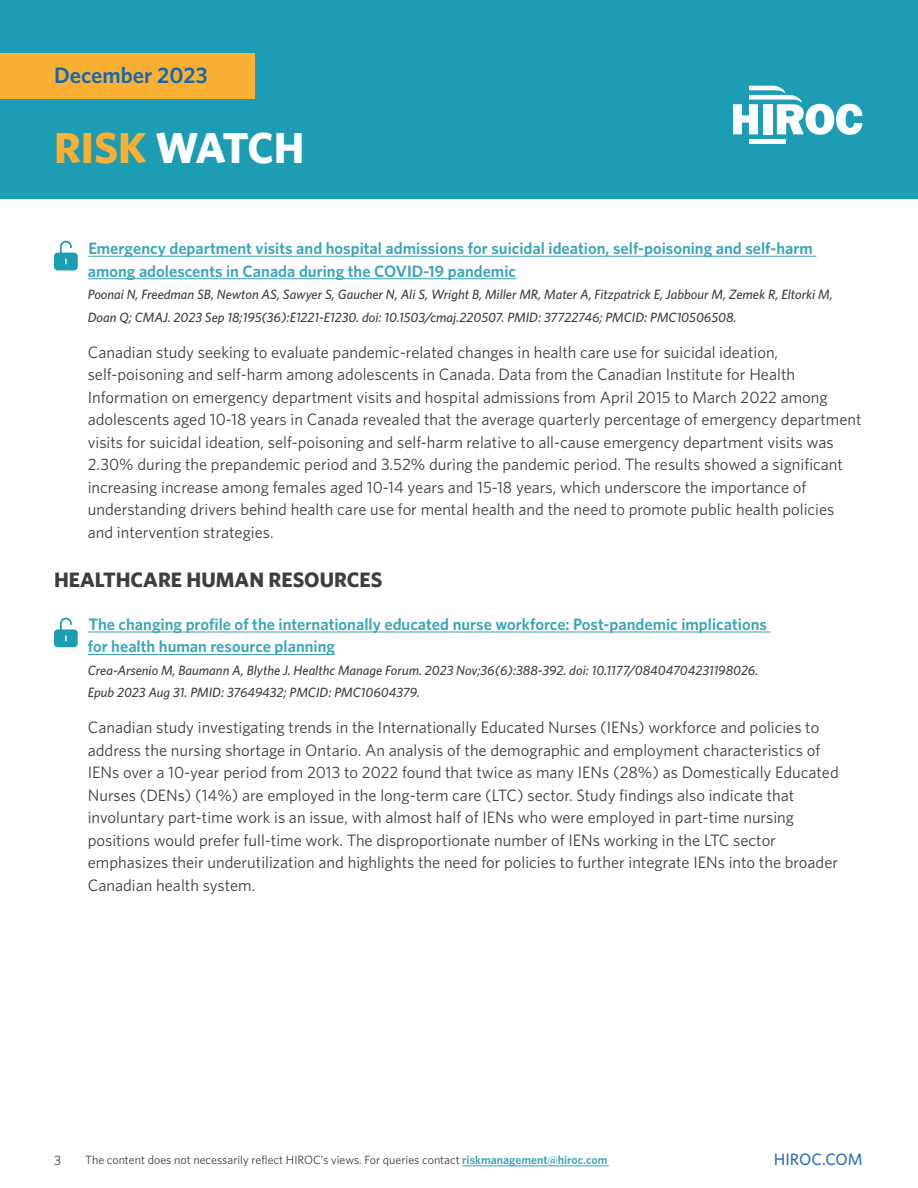
<style>
.page{position:relative;width:918px;height:1188px;background:#fff}
.page>*{position:absolute;margin:0;border:0;box-sizing:border-box;transform-origin:0 0}
.t1{font:700 43.5px "Whitney";color:#fff}
.t2{font:600 22.5px "Whitney";color:#1568b2}
.t3{font:700 21px "Whitney";color:#3e3e3f}
.Paragraph_body{font:16.5px/22.5px "Whitney";color:#3e3e3f}
.Hyperlink{font:600 16.5px/22.5px "Whitney";color:#38a4ba}
.t4{font:500 16.5px "Whitney";color:#2f71b8}
.Hyperlink-2{font:italic 500 13.5px/22.5px "Whitney";color:#3e3e3f}
.t5{font:13.5px "Whitney";color:#3e3e3f}
.t6{font:12px "Whitney";color:#3e3e3f}
.s1{color:#fbb033}
.s2{font-weight:600;color:#38a4ba}
</style>
<div class="page">
<div style="left:0;top:0;width:918px;height:198px;background:#1c9db4"></div>
<div style="left:0;top:54px;width:255px;height:45px;background:#fbb033"></div>
<hr style="left:749px;top:139px;width:37px;height:4px;background:#fff">
<svg style="left:733px;top:86px;width:129px;height:49px"></svg>
<hr style="left:462px;top:1166px;width:147px;height:1px;background:#38a4ba">
<hr style="left:88px;top:256px;width:728px;height:1px;background:#38a4ba">
<hr style="left:88px;top:278px;width:428px;height:1px;background:#38a4ba">
<hr style="left:88px;top:632px;width:683px;height:1px;background:#38a4ba">
<hr style="left:88px;top:654px;width:247px;height:1px;background:#38a4ba">
<svg style="left:54px;top:241px;width:24px;height:29px"></svg>
<svg style="left:54px;top:618px;width:24px;height:29px"></svg>
<h2 class="t2" style="left:54px;top:62px;width:155px">December 2023</h2>
<h1 class="t1" style="left:54px;top:122px;width:252px"><span class="s1">RISK</span> WATCH</h1>
<p class="Hyperlink" style="left:88px;top:237px;width:727px">Emergency department visits and hospital admissions for suicidal ideation, self-poisoning and self-harm among adolescents in Canada during the COVID-19 pandemic</p>
<p class="Hyperlink-2" style="left:88px;top:283px;width:747px">Poonai N, Freedman SB, Newton AS, Sawyer S, Gaucher N, Ali S, Wright B, Miller MR, Mater A, Fitzpatrick E, Jabbour M, Zemek R, Eltorki M,<br>Doan Q; CMAJ. 2023 Sep 18;195(36):E1221-E1230. doi: 10.1503/cmaj.220507. PMID: 37722746; PMCID: PMC10506508.</p>
<p class="Paragraph_body" style="left:88px;top:340px;width:775px">Canadian study seeking to evaluate pandemic-related changes in health care use for suicidal ideation, self-poisoning and self-harm among adolescents in Canada. Data from the Canadian Institute for Health Information on emergency department visits and hospital admissions from April 2015 to March 2022 among adolescents aged 10-18 years in Canada revealed that the average quarterly percentage of emergency department visits for suicidal ideation, self-poisoning and self-harm relative to all-cause emergency department visits was 2.30% during the prepandemic period and 3.52% during the pandemic period. The results showed a significant increasing increase among females aged 10-14 years and 15-18 years, which underscore the importance of understanding drivers behind health care use for mental health and the need to promote public health policies and intervention strategies.</p>
<p class="t3" style="left:54px;top:567px;width:330px">HEALTHCARE HUMAN RESOURCES</p>
<p class="Hyperlink" style="left:88px;top:612px;width:681px">The changing profile of the internationally educated nurse workforce: Post-pandemic implications for health human resource planning</p>
<p class="Hyperlink-2" style="left:88px;top:659px;width:672px">Crea-Arsenio M, Baumann A, Blythe J. Healthc Manage Forum. 2023 Nov;36(6):388-392. doi: 10.1177/08404704231198026.<br>Epub 2023 Aug 31. PMID: 37649432; PMCID: PMC10604379.</p>
<p class="Paragraph_body" style="left:88px;top:716px;width:753px">Canadian study investigating trends in the Internationally Educated Nurses (IENs) workforce and policies to address the nursing shortage in Ontario. An analysis of the demographic and employment characteristics of IENs over a 10-year period from 2013 to 2022 found that twice as many IENs (28%) as Domestically Educated Nurses (DENs) (14%) are employed in the long-term care (LTC) sector. Study findings also indicate that involuntary part-time work is an issue, with almost half of IENs who were employed in part-time nursing positions would prefer full-time work. The disproportionate number of IENs working in the LTC sector emphasizes their underutilization and highlights the need for policies to further integrate IENs into the broader Canadian health system.</p>
<p class="t5" style="left:54px;top:1152px;width:9px">3</p>
<p class="t6" style="left:85px;top:1153px;width:524px">The content does not necessarily reflect HIROC’s views. For queries contact <span class="s2">riskmanagement@hiroc.com</span></p>
<p class="t4" style="left:774px;top:1150px;width:90px">HIROC.COM</p>
</div>
